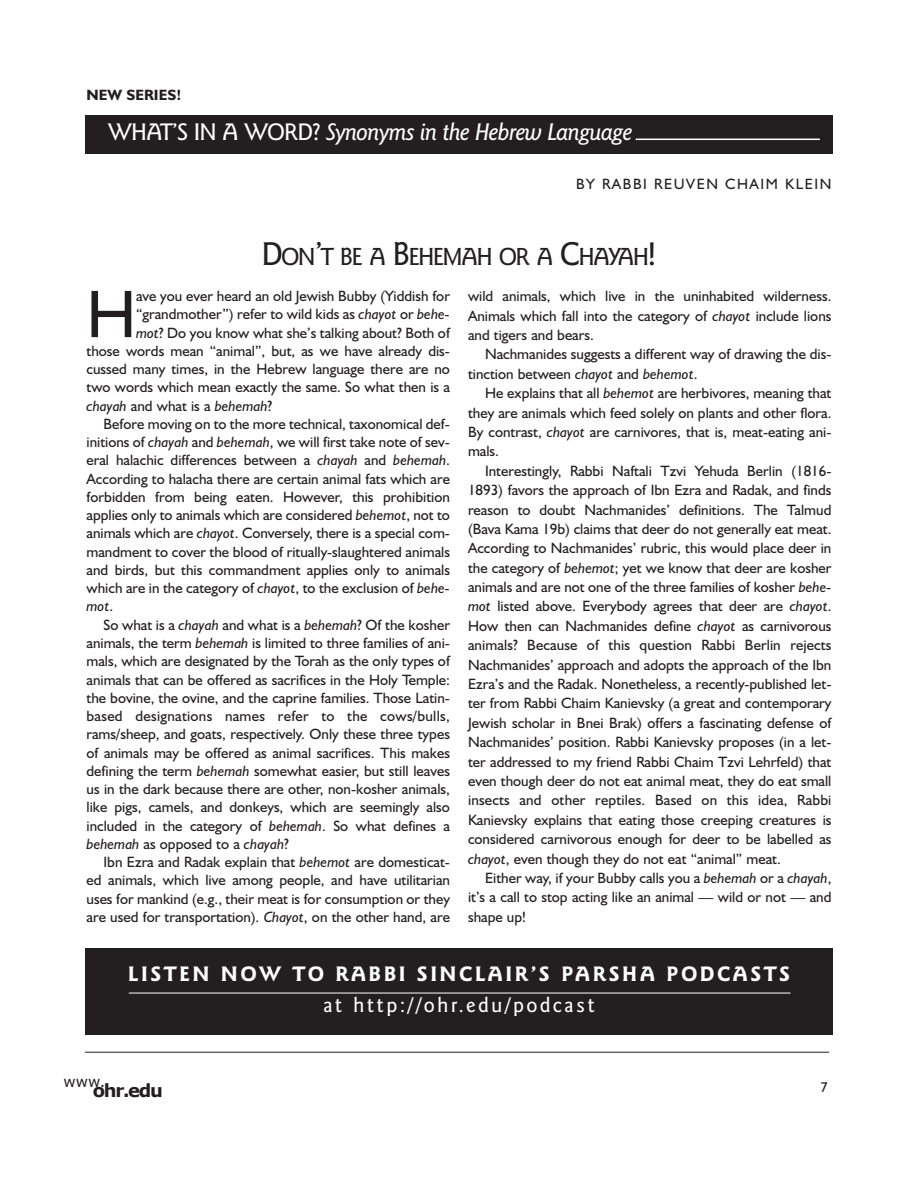
<style>
.page{position:relative;width:918px;height:1188px;background:#fff}
.page>*{position:absolute;margin:0;border:0;box-sizing:border-box;transform-origin:0 0}
.t1{font:67.65px "Humanist 521 BT";color:#231f20}
.t2{font:500 24.75px "Goudy Sans IT Cby BT";letter-spacing:-.07em;color:#231f20}
.t3{font:italic 500 24px "Goudy Sans IT Cby BT";letter-spacing:-.035em;color:#fff}
.t4{font:700 21px "Goudy Sans IT Cby BT";letter-spacing:.115em;color:#fff}
.t5{font:500 21px "Goudy Sans IT Cby BT";letter-spacing:.105em;color:#fff}
.t6{font:700 18px "Verdana";letter-spacing:-.07em;color:#231f20}
.t7{font:15px/19.4px "Humanist 521 BT";color:#231f20;text-align:justify}
.t8{font:italic 15px "Humanist 521 BT";color:#231f20}
.t9{font:15px "Humanist 521 BT";letter-spacing:.02em;color:#231f20}
.t10{font:15px "Humanist 521 BT";letter-spacing:.1em;color:#231f20}
.t11{font:700 15px "Humanist 521 BT";color:#231f20}
.t12{font:15px "Verdana";color:#231f20}
.t13{font:14.25px "Humanist 521 BT";color:#231f20}
.s1{font-style:normal}
.s2{font-size:33px}
.s3{font-style:italic}
</style>
<div class="page">
<hr style="left:85px;top:1052px;width:744px;height:1px;background:#231f20">
<div style="left:85px;top:115px;width:748px;height:38px;background:#231f20"></div>
<hr style="left:636px;top:139px;width:184px;height:1px;background:#fff">
<div style="left:85px;top:948px;width:748px;height:87px;background:#231f20"></div>
<hr style="left:129px;top:993px;width:661px;height:1px;background:#fff">
<p class="t11" style="left:87px;top:86px;width:96px">NEW SERIES!</p>
<h3 class="t3" style="left:108px;top:118px;width:526px"><span class="s1">WHAT’S IN A WORD?</span> Synonyms in the Hebrew Language</h3>
<p class="t10" style="left:576px;top:175px;width:257px">BY RABBI REUVEN CHAIM KLEIN</p>
<h2 class="t2" style="left:261px;top:242px;width:397px"><span class="s2">D</span>ON<span class="s2">’</span>T BE A <span class="s2">B</span>EHEMAH OR A <span class="s2">C</span>HAYAH<span class="s2">!</span></h2>
<h1 class="t1" style="left:87px;top:274px;width:51px">H</h1>
<p class="t7" style="left:136px;top:286px;width:315px">ave you ever heard an old Jewish Bubby (Yiddish for</p>
<p class="t7" style="left:136px;top:305px;width:315px">“grandmother”) refer to wild kids as <span class="s3">chayot</span> or <span class="s3">behe-</span></p>
<p class="t7" style="left:136px;top:323px;width:315px"><span class="s3">mot</span>? Do you know what she’s talking about? Both of</p>
<p class="t7" style="left:87px;top:341px;width:365px">those words mean “animal”, but, as we have already dis-</p>
<p class="t7" style="left:87px;top:359px;width:365px">cussed many times, in the Hebrew language there are no</p>
<p class="t7" style="left:87px;top:378px;width:365px">two words which mean exactly the same. So what then is a</p>
<p class="t8" style="left:87px;top:397px;width:187px">chayah <span class="s1">and what is a</span> behemah<span class="s1">?</span></p>
<p class="t7" style="left:104px;top:414px;width:348px">Before moving on to the more technical, taxonomical def-</p>
<p class="t7" style="left:87px;top:432px;width:365px">initions of <span class="s3">chayah</span> and <span class="s3">behemah</span>, we will first take note of sev-</p>
<p class="t7" style="left:87px;top:451px;width:365px">eral halachic differences between a <span class="s3">chayah</span> and <span class="s3">behemah</span>.</p>
<p class="t7" style="left:87px;top:469px;width:365px">According to halacha there are certain animal fats which are</p>
<p class="t7" style="left:87px;top:487px;width:365px">forbidden from being eaten. However, this prohibition</p>
<p class="t7" style="left:87px;top:505px;width:365px">applies only to animals which are considered <span class="s3">behemot</span>, not to</p>
<p class="t7" style="left:87px;top:524px;width:365px">animals which are <span class="s3">chayot</span>. Conversely, there is a special com-</p>
<p class="t7" style="left:87px;top:542px;width:365px">mandment to cover the blood of ritually-slaughtered animals</p>
<p class="t7" style="left:87px;top:560px;width:365px">and birds, but this commandment applies only to animals</p>
<p class="t7" style="left:87px;top:578px;width:365px">which are in the category of <span class="s3">chayot</span>, to the exclusion of <span class="s3">behe-</span></p>
<p class="t8" style="left:87px;top:598px;width:28px">mot<span class="s1">.</span></p>
<p class="t7" style="left:104px;top:615px;width:348px">So what is a <span class="s3">chayah</span> and what is a <span class="s3">behemah</span>? Of the kosher</p>
<p class="t7" style="left:87px;top:633px;width:365px">animals, the term <span class="s3">behemah</span> is limited to three families of ani-</p>
<p class="t7" style="left:87px;top:651px;width:365px">mals, which are designated by the Torah as the only types of</p>
<p class="t7" style="left:87px;top:670px;width:365px">animals that can be offered as sacrifices in the Holy Temple:</p>
<p class="t7" style="left:87px;top:688px;width:365px">the bovine, the ovine, and the caprine families. Those Latin-</p>
<p class="t9" style="left:87px;top:707px;width:365px">based designations names refer to the cows/bulls,</p>
<p class="t7" style="left:87px;top:724px;width:365px">rams/sheep, and goats, respectively. Only these three types</p>
<p class="t7" style="left:87px;top:743px;width:365px">of animals may be offered as animal sacrifices. This makes</p>
<p class="t7" style="left:87px;top:761px;width:365px">defining the term <span class="s3">behemah</span> somewhat easier, but still leaves</p>
<p class="t7" style="left:87px;top:779px;width:365px">us in the dark because there are other, non-kosher animals,</p>
<p class="t7" style="left:87px;top:797px;width:365px">like pigs, camels, and donkeys, which are seemingly also</p>
<p class="t7" style="left:87px;top:816px;width:365px">included in the category of <span class="s3">behemah</span>. So what defines a</p>
<p class="t8" style="left:87px;top:835px;width:204px">behemah <span class="s1">as opposed to a</span> chayah<span class="s1">?</span></p>
<p class="t7" style="left:104px;top:852px;width:348px">Ibn Ezra and Radak explain that <span class="s3">behemot</span> are domesticat-</p>
<p class="t7" style="left:87px;top:870px;width:365px">ed animals, which live among people, and have utilitarian</p>
<p class="t7" style="left:87px;top:889px;width:365px">uses for mankind (e.g., their meat is for consumption or they</p>
<p class="t7" style="left:87px;top:907px;width:365px">are used for transportation). <span class="s3">Chayot</span>, on the other hand, are</p>
<p class="t7" style="left:468px;top:286px;width:365px">wild animals, which live in the uninhabited wilderness.<br>Animals which fall into the category of <span class="s3">chayot</span> include lions and tigers and bears.</p>
<p class="t7" style="left:468px;top:344px;width:365px;text-indent:17px">Nachmanides suggests a different way of drawing the dis&shy;tinction between <span class="s3">chayot</span> and <span class="s3">behemot</span>.</p>
<p class="t7" style="left:468px;top:383px;width:365px;text-indent:17px">He explains that all <span class="s3">behemot</span> are herbivores, meaning that they are animals which feed solely on plants and other flora.<br>By contrast, <span class="s3">chayot</span> are carnivores, that is, meat-eating ani&shy;mals.</p>
<p class="t7" style="left:468px;top:461px;width:365px;text-indent:17px">Interestingly, Rabbi Naftali Tzvi Yehuda Berlin (1816- 1893) favors the approach of Ibn Ezra and Radak, and finds reason to doubt Nachmanides’ definitions. The Talmud (Bava Kama 19b) claims that deer do not generally eat meat.<br>According to Nachmanides’ rubric, this would place deer in the category of <span class="s3">behemot</span>; yet we know that deer are kosher animals and are not one of the three families of kosher <span class="s3">behe&shy;mot</span> listed above. Everybody agrees that deer are <span class="s3">chayot</span>.<br>How then can Nachmanides define <span class="s3">chayot</span> as carnivorous animals? Because of this question Rabbi Berlin rejects Nachmanides’ approach and adopts the approach of the Ibn Ezra’s and the Radak. Nonetheless, a recently-published let&shy;ter from Rabbi Chaim Kanievsky (a great and contemporary Jewish scholar in Bnei Brak) offers a fascinating defense of Nachmanides’ position. Rabbi Kanievsky proposes (in a let&shy;ter addressed to my friend Rabbi Chaim Tzvi Lehrfeld) that even though deer do not eat animal meat, they do eat small insects and other reptiles. Based on this idea, Rabbi Kanievsky explains that eating those creeping creatures is considered carnivorous enough for deer to be labelled as <span class="s3">chayot</span>, even though they do not eat “animal” meat.</p>
<p class="t7" style="left:468px;top:868px;width:365px;text-indent:17px">Either way, if your Bubby calls you a <span class="s3">behemah</span> or a <span class="s3">chayah</span>, it’s a call to stop acting like an animal — wild or not — and shape up!</p>
<h3 class="t4" style="left:128px;top:961px;width:664px">LISTEN NOW TO RABBI SINCLAIR’S PARSHA PODCASTS</h3>
<h3 class="t5" style="left:323px;top:993px;width:273px">at http://ohr.edu/podcast</h3>
<p class="t12" style="left:64px;top:1072px;width:43px">www.</p>
<p class="t6" style="left:93px;top:1079px;width:72px">ohr.edu</p>
<p class="t13" style="left:820px;top:1079px;width:9px">7</p>
</div>
